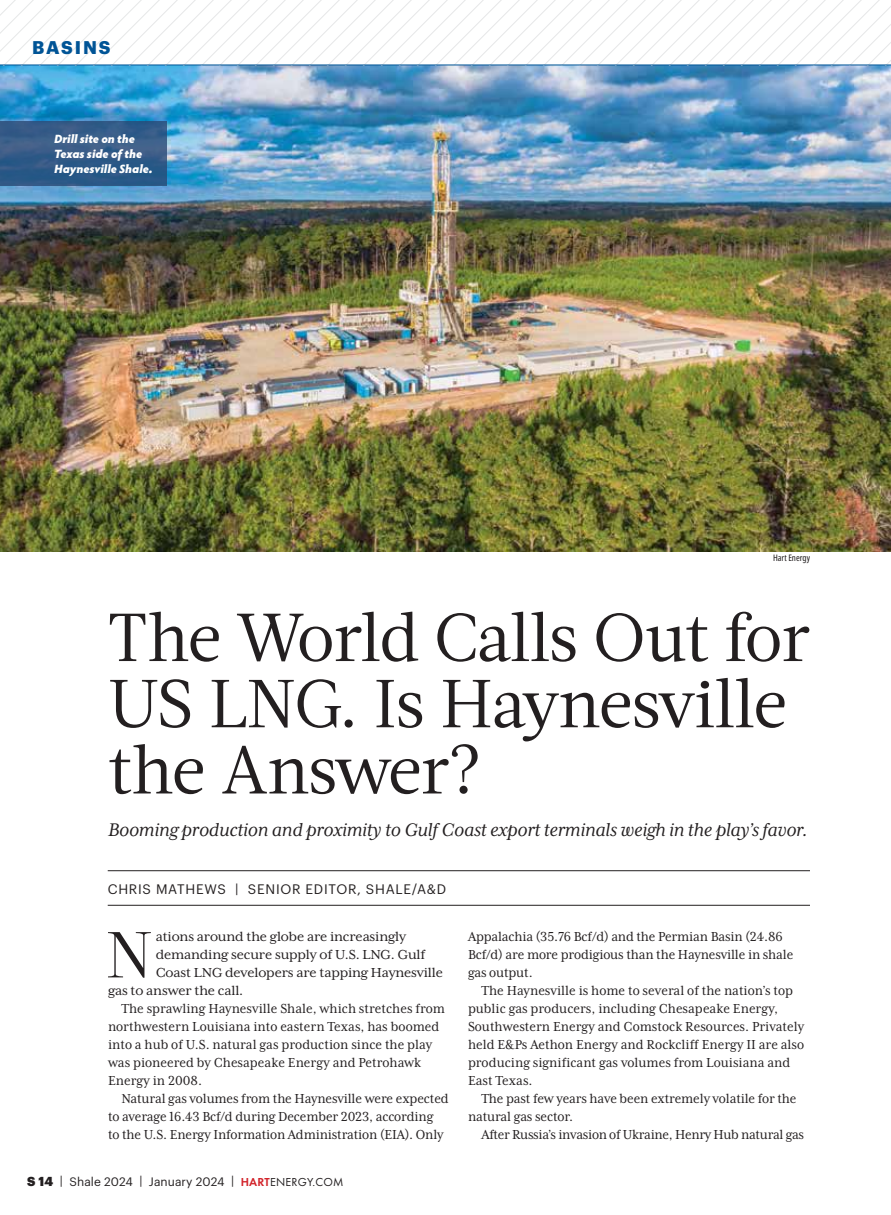
<style>
.page{position:relative;width:891px;height:1215px;background:#fff}
.page>*{position:absolute;margin:0;border:0;box-sizing:border-box;transform-origin:0 0}
.t1{font:67.65px/66.2px "Acta";letter-spacing:-.01em;color:#231f20}
.t2{font:64.65px "Acta Headline";color:#231f20}
.t3{font:italic 21px "Mrs Eaves XL Serif OT";letter-spacing:-.01em;color:#231f20}
.t4{font:700 18px "Graphik";letter-spacing:.105em;color:#005496}
.t5{font:15px/18px "Mrs Eaves XL Serif Nar OT";color:#231f20}
.t6{font:15px "Mrs Eaves XL Serif OT";letter-spacing:-.01em;color:#231f20}
.t7{font:15px "Mrs Eaves XL Serif Nar OT";letter-spacing:-.02em;color:#231f20}
.t8{font:13.5px "Graphik";letter-spacing:.055em;color:#231f20}
.t9{font:italic 900 12px/15px "Hypatia Sans Pro";color:#fff}
.t10{font:12px "Graphik";letter-spacing:.005em;color:#231f20}
.t11{font:extra-condensed 9px "Noto Sans";color:#231f20}
.s1{font-weight:900;font-size:12.75px}
.s2{font-family:"Futura PT";font-weight:600;color:#d2232a}
.s3{font-family:"Futura PT"}
</style>
<div class="page">
<img style="left:0;top:66px;width:891px;height:485px">
<svg style="left:0;top:0;width:891px;height:65px"></svg>
<hr style="left:0;top:65px;width:891px;height:1px;background:#005496">
<hr style="left:108px;top:905px;width:702px;height:1px;background:#231f20">
<hr style="left:108px;top:870px;width:702px;height:1px;background:#231f20">
<svg style="left:0;top:122px;width:167px;height:64px;background:#325a87"></svg>
<p class="t4" style="left:32px;top:34px;width:80px">BASINS</p>
<p class="t9" style="left:54px;top:131px;width:100px">Drill site on the<br>Texas side of the<br>Haynesville Shale.</p>
<p class="t11" style="left:773px;top:551px;width:38px">Hart Energy</p>
<h1 class="t1" style="left:108px;top:605px;width:704px">The World Calls Out for<br>US LNG. Is Haynesville the Answer?</h1>
<h3 class="t3" style="left:108px;top:818px;width:701px">Booming production and proximity to Gulf Coast export terminals weigh in the play’s favor.</h3>
<p class="t8" style="left:108px;top:879px;width:340px">CHRIS MATHEWS | SENIOR EDITOR, SHALE/A&amp;D</p>
<h2 class="t2" style="left:106px;top:917px;width:48px">N</h2>
<p class="t6" style="left:156px;top:929px;width:252px">ations around the globe are increasingly</p>
<p class="t6" style="left:156px;top:947px;width:271px">demanding secure supply of U.S. LNG. Gulf</p>
<p class="t6" style="left:156px;top:965px;width:289px">Coast LNG developers are tapping Haynesville</p>
<p class="t6" style="left:108px;top:983px;width:137px">gas to answer the call.</p>
<p class="t5" style="left:108px;top:1000px;width:338px;text-indent:14px">The sprawling Haynesville Shale, which stretches from northwestern Louisiana into eastern Texas, has boomed into a hub of U.S. natural gas production since the play was pioneered by Chesapeake Energy and Petrohawk Energy in 2008.</p>
<p class="t5" style="left:108px;top:1090px;width:342px;text-indent:14px">Natural gas volumes from the Haynesville were expected to average 16.43 Bcf/d during December 2023, according<br>to the U.S. Energy Information Administration (EIA). Only</p>
<p class="t10" style="left:27px;top:1173px;width:318px"><span class="s1">S 14</span> | Shale 2024 | January 2024 | <span class="s2">HART</span><span class="s3">ENERGY.COM</span></p>
<p class="t5" style="left:468px;top:928px;width:327px">Appalachia (35.76 Bcf/d) and the Permian Basin (24.86<br>Bcf/d) are more prodigious than the Haynesville in shale gas output.</p>
<p class="t5" style="left:468px;top:982px;width:338px;text-indent:13px">The Haynesville is home to several of the nation’s top public gas producers, including Chesapeake Energy, Southwestern Energy and Comstock Resources. Privately held E&amp;Ps Aethon Energy and Rockcliff Energy II are also producing significant gas volumes from Louisiana and East Texas.</p>
<p class="t5" style="left:468px;top:1090px;width:330px;text-indent:13px">The past few years have been extremely volatile for the natural gas sector.</p>
<p class="t7" style="left:482px;top:1127px;width:324px">After Russia’s invasion of Ukraine, Henry Hub natural gas</p>
</div>
